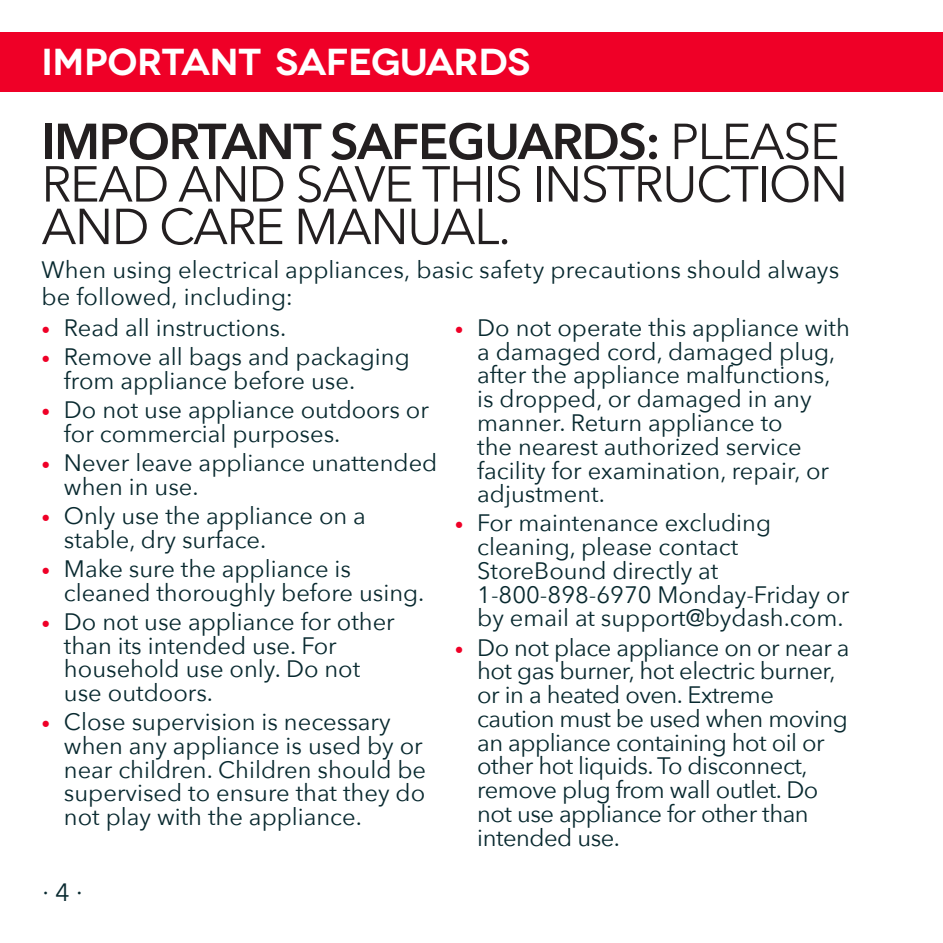
<style>
.page{position:relative;width:943px;height:943px;background:#fff}
.page>*{position:absolute;margin:0;border:0;box-sizing:border-box;transform-origin:0 0}
.t1{font:50px/42.5px "Avenir Next";letter-spacing:-.03em;color:#231f20}
.Page_Title{font:600 37.5px "Novecentowide";letter-spacing:-.015em;color:#fff}
.t2{font:25px "Avenir Next";color:#08292f}
.Important_Safeguards_Text{font:23.75px/23.8px "Avenir Next";color:#08292f}
.Important_Safeguards_Text-2{font:23.75px/23.8px "Avenir Next";letter-spacing:-.02em;color:#08292f}
.s1{font-weight:600}
.s2{font-size:17.5px;color:#ef0027}
</style>
<div class="page">
<div style="left:0;top:33px;width:943px;height:59px;background:#ef0027"></div>
<p class="Page_Title" style="left:41px;top:39px;width:490px">IMPORTANT SAFEGUARDS</p>
<p class="t1" style="left:41px;top:118px;width:808px"><span class="s1">IMPORTANT SAFEGUARDS:</span> PLEASE<br>READ AND SAVE THIS INSTRUCTION<br>AND CARE MANUAL.</p>
<p class="Important_Safeguards_Text" style="left:41px;top:255px;width:799px;line-height:27.5px">When using electrical appliances, basic safety precautions should always be followed, including:</p>
<p class="Important_Safeguards_Text" style="left:41px;top:315px;width:246px"><span class="s2">•</span> Read all instructions.</p>
<p class="Important_Safeguards_Text" style="left:64px;top:344px;width:347px;text-indent:-22px"><span class="s2">•</span> Remove all bags and packaging from appliance before use.</p>
<p class="Important_Safeguards_Text" style="left:64px;top:397px;width:366px;text-indent:-22px"><span class="s2">•</span> Do not use appliance outdoors or for commercial purposes.</p>
<p class="Important_Safeguards_Text" style="left:64px;top:450px;width:375px;text-indent:-22px"><span class="s2">•</span> Never leave appliance unattended when in use.</p>
<p class="Important_Safeguards_Text" style="left:64px;top:502px;width:303px;text-indent:-22px"><span class="s2">•</span> Only use the appliance on a stable, dry surface.</p>
<p class="Important_Safeguards_Text" style="left:64px;top:555px;width:362px;text-indent:-22px"><span class="s2">•</span> Make sure the appliance is cleaned thoroughly before using.</p>
<p class="Important_Safeguards_Text" style="left:64px;top:608px;width:332px;text-indent:-22px"><span class="s2">•</span> Do not use appliance for other than its intended use. For household use only. Do not use outdoors.</p>
<p class="Important_Safeguards_Text" style="left:64px;top:709px;width:363px;text-indent:-22px"><span class="s2">•</span> Close supervision is necessary when any appliance is used by or near children. Children should be supervised to ensure that they do not play with the appliance.</p>
<p class="t2" style="left:43px;top:870px;width:41px">∙ 4 ∙</p>
<p class="Important_Safeguards_Text" style="left:477px;top:315px;width:374px;text-indent:-22px"><span class="s2">•</span> Do not operate this appliance with a damaged cord, damaged plug, after the appliance malfunctions, is dropped, or damaged in any manner. Return appliance to<br>the nearest authorized service facility for examination, repair, or adjustment.</p>
<p class="Important_Safeguards_Text" style="left:477px;top:510px;width:373px;text-indent:-22px"><span class="s2">•</span> For maintenance excluding cleaning, please contact<br>StoreBound directly at<br>1-800-898-6970 Monday-Friday or by email at support@bydash.com.</p>
<p class="Important_Safeguards_Text-2" style="left:477px;top:634px;width:374px;text-indent:-22px"><span class="s2">•</span> Do not place appliance on or near a hot gas burner, hot electric burner, or in a heated oven. Extreme caution must be used when moving an appliance containing hot oil or other hot liquids. To disconnect, remove plug from wall outlet. Do not use appliance for other than intended use.</p>
</div>
